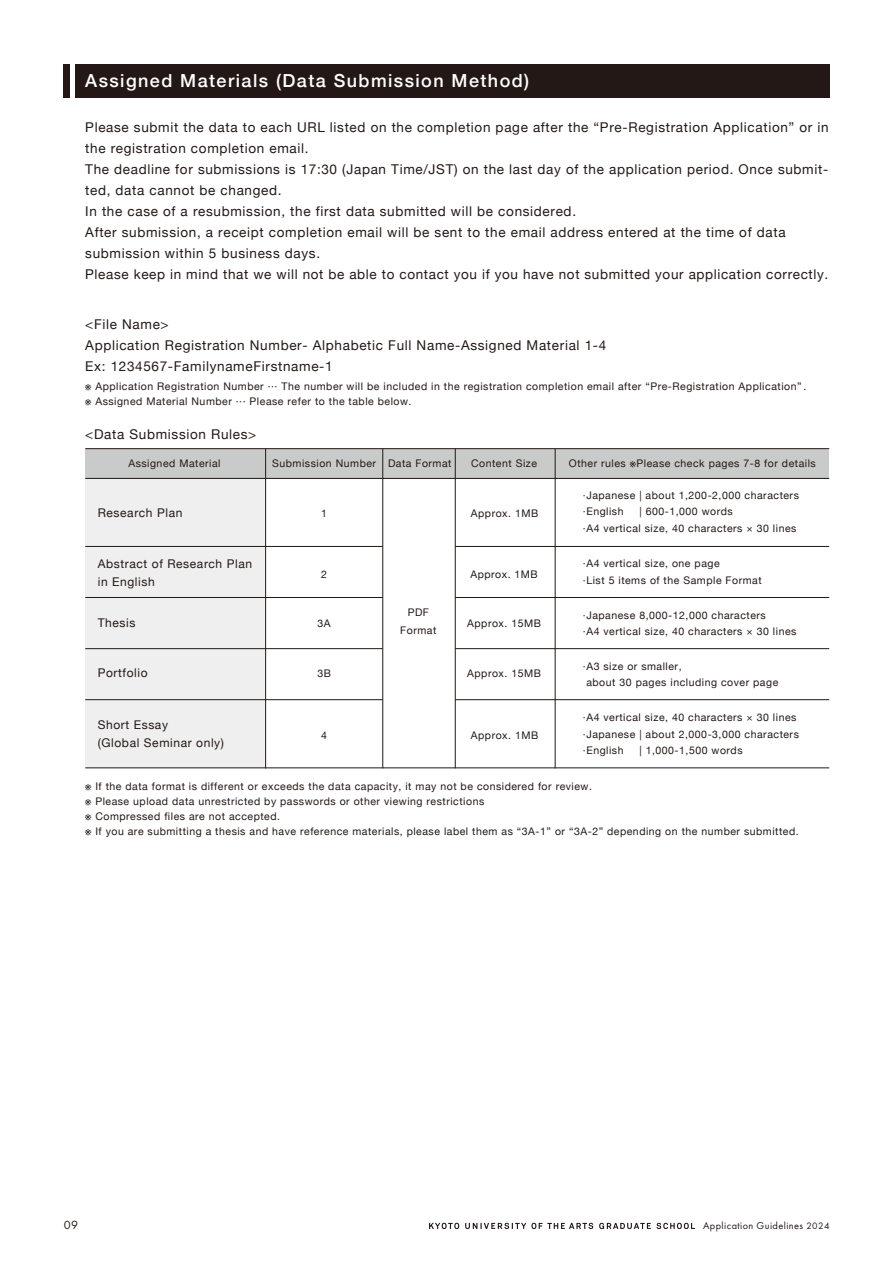
<style>
.page{position:relative;width:893px;height:1263px;background:#fff}
.page>*{position:absolute;margin:0;border:0;box-sizing:border-box;transform-origin:0 0}
.t1{font:500 18px "Helvetica Neue";letter-spacing:.08em;color:#fff}
.t2{font:13.5px/21px "Helvetica Neue";letter-spacing:.05em;color:#231815}
.t3{font:12.3px "Futura PT";color:#231815}
.t4{font:12px/18px "Helvetica Neue";letter-spacing:.05em;color:#231815}
.t5{font:10.5px/16.5px "Helvetica Neue";letter-spacing:.05em;color:#231815}
.t6{font:10.35px "Futura PT";letter-spacing:.04em;color:#231815}
.s1{font-size:9.6px}
</style>
<div class="page">
<svg style="left:599px;top:1223px;width:96px;height:6px"></svg>
<svg style="left:429px;top:1223px;width:30px;height:6px"></svg>
<svg style="left:465px;top:1223px;width:128px;height:6px"></svg>
<div style="left:85px;top:478px;width:181px;height:68px;background:#efefef"></div>
<div style="left:85px;top:546px;width:181px;height:51px;background:#efefef"></div>
<div style="left:85px;top:649px;width:181px;height:51px;background:#efefef"></div>
<div style="left:85px;top:597px;width:181px;height:52px;background:#efefef"></div>
<div style="left:85px;top:700px;width:181px;height:68px;background:#efefef"></div>
<div style="left:85px;top:449px;width:744px;height:29px;background:#c9caca"></div>
<hr style="left:265px;top:449px;width:1px;height:319px;background:#221714">
<hr style="left:382px;top:449px;width:1px;height:319px;background:#221714">
<hr style="left:455px;top:449px;width:1px;height:319px;background:#221714">
<hr style="left:555px;top:449px;width:1px;height:319px;background:#221714">
<hr style="left:85px;top:448px;width:744px;height:1px;background:#221714">
<hr style="left:85px;top:478px;width:744px;height:1px;background:#221714">
<hr style="left:85px;top:546px;width:298px;height:1px;background:#221714">
<hr style="left:85px;top:597px;width:298px;height:1px;background:#221714">
<hr style="left:85px;top:648px;width:298px;height:1px;background:#221714">
<hr style="left:85px;top:699px;width:298px;height:1px;background:#221714">
<hr style="left:85px;top:768px;width:744px;height:1px;background:#221714">
<hr style="left:455px;top:546px;width:374px;height:1px;background:#221714">
<hr style="left:455px;top:597px;width:374px;height:1px;background:#221714">
<hr style="left:455px;top:648px;width:374px;height:1px;background:#221714">
<hr style="left:455px;top:699px;width:374px;height:1px;background:#221714">
<div style="left:75px;top:64px;width:754px;height:33px;background:#231815"></div>
<div style="left:64px;top:64px;width:6px;height:33px;background:#231815"></div>
<h1 class="t1" style="left:85px;top:66px;width:445px">Assigned Materials (Data Submission Method)</h1>
<p class="t2" style="left:85px;top:117px;width:745px">Please submit the data to each URL listed on the completion page after the “Pre-Registration Application” or in the registration completion email.<br>The deadline for submissions is 17:30 (Japan Time/JST) on the last day of the application period. Once submit&shy;ted, data cannot be changed.<br>In the case of a resubmission, the first data submitted will be considered.<br>After submission, a receipt completion email will be sent to the email address entered at the time of data submission within 5 business days.<br>Please keep in mind that we will not be able to contact you if you have not submitted your application correctly.</p>
<p class="t2" style="left:85px;top:315px;width:523px">&lt;File Name&gt;<br>Application Registration Number- Alphabetic Full Name-Assigned Material 1-4<br>Ex: 1234567-FamilynameFirstname-1</p>
<p class="t5" style="left:85px;top:379px;width:723px;line-height:15px">※ Application Registration Number ··· The number will be included in the registration completion email after “Pre-Registration Application”. ※ Assigned Material Number ··· Please refer to the table below.</p>
<p class="t2" style="left:85px;top:424px;width:173px">&lt;Data Submission Rules&gt;</p>
<p class="t5" style="left:128px;top:456px;width:94px">Assigned Material</p>
<p class="t5" style="left:272px;top:456px;width:181px">Submission Number Data Format</p>
<p class="t5" style="left:471px;top:456px;width:68px">Content Size</p>
<p class="t4" style="left:98px;top:505px;width:86px">Research Plan</p>
<p class="t4" style="left:98px;top:555px;width:156px">Abstract of Research Plan in English</p>
<p class="t4" style="left:98px;top:615px;width:39px">Thesis</p>
<p class="t4" style="left:98px;top:665px;width:51px">Portfolio</p>
<p class="t4" style="left:98px;top:716px;width:128px">Short Essay<br>(Global Seminar only)</p>
<p class="t5" style="left:321px;top:506px;width:7px">1</p>
<p class="t5" style="left:471px;top:506px;width:69px">Approx. 1MB</p>
<p class="t5" style="left:321px;top:566px;width:7px">2</p>
<p class="t5" style="left:470px;top:566px;width:69px">Approx. 1MB</p>
<p class="t5" style="left:318px;top:616px;width:15px">3A</p>
<p class="t5" style="left:400px;top:603px;width:38px;line-height:18px;text-align:center">PDF<br>Format</p>
<p class="t5" style="left:467px;top:616px;width:75px">Approx. 15MB</p>
<p class="t5" style="left:317px;top:666px;width:15px">3B</p>
<p class="t5" style="left:467px;top:666px;width:75px">Approx. 15MB</p>
<p class="t5" style="left:321px;top:728px;width:7px">4</p>
<p class="t5" style="left:471px;top:728px;width:69px">Approx. 1MB</p>
<p class="t5" style="left:569px;top:456px;width:248px">Other rules ※Please check pages 7-8 for details</p>
<p class="t5" style="left:583px;top:487px;width:217px">·Japanese | about 1,200-2,000 characters ·English</p>
<p class="t5" style="left:583px;top:504px;width:215px;text-indent:56px">| 600-1,000 words<br>·A4 vertical size, 40 characters × 30 lines</p>
<p class="t5" style="left:583px;top:556px;width:180px">·A4 vertical size, one page<br>·List 5 items of the Sample Format</p>
<p class="t5" style="left:583px;top:607px;width:215px">·Japanese 8,000-12,000 characters<br>·A4 vertical size, 40 characters × 30 lines</p>
<p class="t5" style="left:586px;top:658px;width:193px;text-indent:-3px">·A3 size or smaller,<br>about 30 pages including cover page</p>
<p class="t5" style="left:583px;top:710px;width:217px">·A4 vertical size, 40 characters × 30 lines ·Japanese | about 2,000-3,000 characters ·English</p>
<p class="t5" style="left:639px;top:743px;width:105px">| 1,000-1,500 words</p>
<p class="t5" style="left:85px;top:779px;width:715px;line-height:15px">※ If the data format is different or exceeds the data capacity, it may not be considered for review.<br>※ Please upload data unrestricted by passwords or other viewing restrictions<br>※ Compressed files are not accepted.<br>※ If you are submitting a thesis and have reference materials, please label them as “3A-1” or “3A-2” depending on the number submitted.</p>
<p class="t3" style="left:64px;top:1218px;width:16px">09</p>
<p class="t6" style="left:703px;top:1219px;width:128px">Application Guidelines <span class="s1">2024</span></p>
</div>
